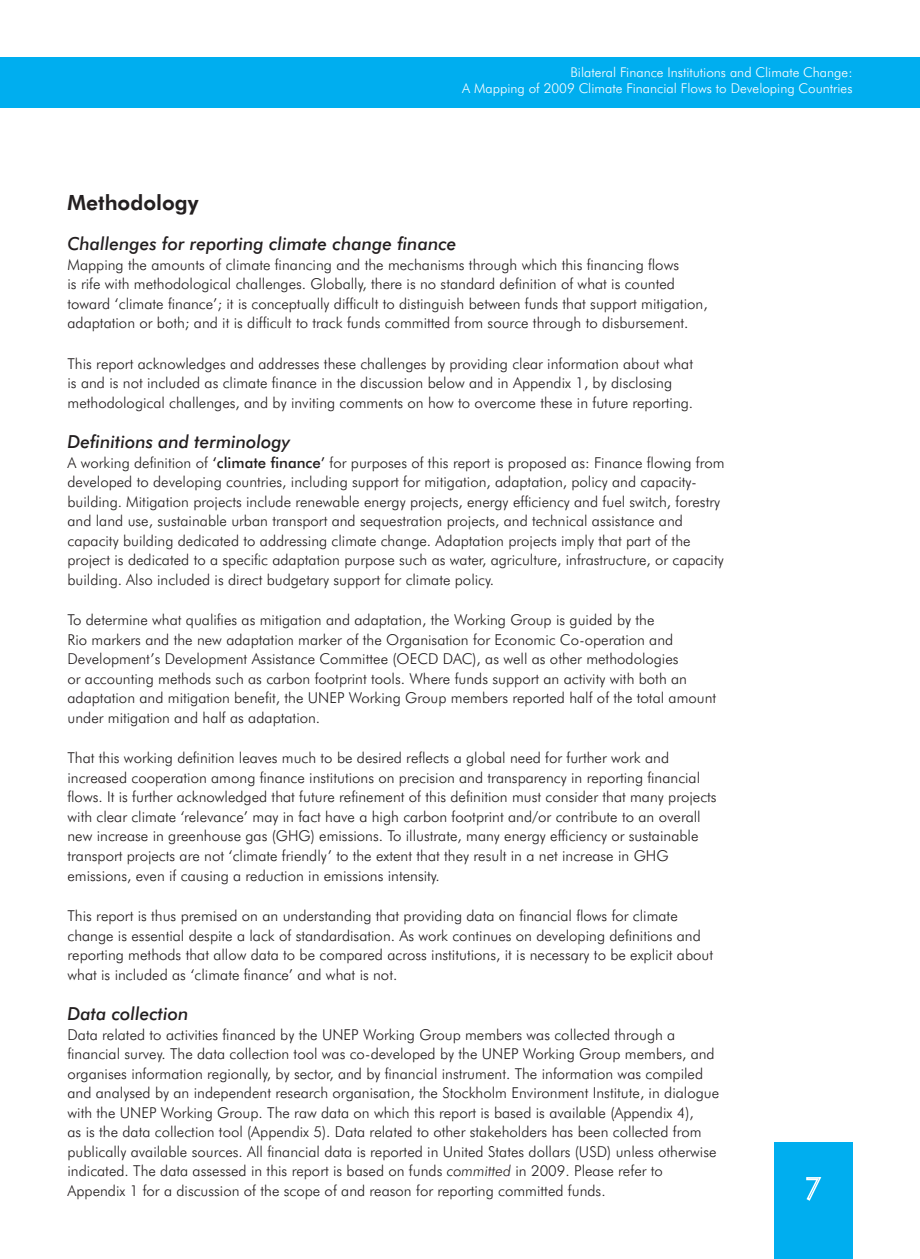
<style>
.page{position:relative;width:920px;height:1259px;background:#fff}
.page>*{position:absolute;margin:0;border:0;box-sizing:border-box;transform-origin:0 0}
.t1{font:800 21px "Futura BT";color:#231f20}
.t2{font:italic 500 18px "Futura BT";color:#231f20}
.t3{font:300 15px/19.5px "Futura BT";color:#231f20}
.t4{font:300 13.5px/16.2px "Futura BT";color:#fff;text-align:right}
.s1{font-weight:500}
.s2{font-style:italic}
</style>
<div class="page">
<div style="left:0;top:57px;width:14px;height:50px;background:#00aeef"></div>
<div style="left:14px;top:57px;width:906px;height:50px;background:#00aeef"></div>
<div style="left:774px;top:1142px;width:78px;height:116px;background:#00aeef"></div>
<svg style="left:806px;top:1177px;width:16px;height:24px"></svg>
<p class="t4" style="left:462px;top:64px;width:392px">Bilateral Finance Institutions and Climate Change:<br>A Mapping of 2009 Climate Financial Flows to Developing Countries</p>
<h1 class="t1" style="left:68px;top:189px;width:133px">Methodology</h1>
<p class="t2" style="left:68px;top:233px;width:390px">Challenges for reporting climate change finance</p>
<p class="t3" style="left:68px;top:254px;width:642px">Mapping the amounts of climate financing and the mechanisms through which this financing flows<br>is rife with methodological challenges. Globally, there is no standard definition of what is counted toward ‘climate finance’; it is conceptually difficult to distinguish between funds that support mitigation, adaptation or both; and it is difficult to track funds committed from source through to disbursement.</p>
<p class="t3" style="left:68px;top:353px;width:627px">This report acknowledges and addresses these challenges by providing clear information about what is and is not included as climate finance in the discussion below and in Appendix 1, by disclosing methodological challenges, and by inviting comments on how to overcome these in future reporting.</p>
<p class="t2" style="left:68px;top:431px;width:224px">Definitions and terminology</p>
<p class="t3" style="left:68px;top:452px;width:659px">A working definition of <span class="s1">‘climate finance’</span> for purposes of this report is proposed as: Finance flowing from developed to developing countries, including support for mitigation, adaptation, policy and capacity&shy;building. Mitigation projects include renewable energy projects, energy efficiency and fuel switch, forestry and land use, sustainable urban transport and sequestration projects, and technical assistance and capacity building dedicated to addressing climate change. Adaptation projects imply that part of the project is dedicated to a specific adaptation purpose such as water, agriculture, infrastructure, or capacity building. Also included is direct budgetary support for climate policy.</p>
<p class="t3" style="left:68px;top:610px;width:650px">To determine what qualifies as mitigation and adaptation, the Working Group is guided by the<br>Rio markers and the new adaptation marker of the Organisation for Economic Co-operation and Development’s Development Assistance Committee (OECD DAC), as well as other methodologies<br>or accounting methods such as carbon footprint tools. Where funds support an activity with both an adaptation and mitigation benefit, the UNEP Working Group members reported half of the total amount under mitigation and half as adaptation.</p>
<p class="t3" style="left:68px;top:748px;width:651px">That this working definition leaves much to be desired reflects a global need for further work and increased cooperation among finance institutions on precision and transparency in reporting financial flows. It is further acknowledged that future refinement of this definition must consider that many projects with clear climate ‘relevance’ may in fact have a high carbon footprint and/or contribute to an overall new increase in greenhouse gas (GHG) emissions. To illustrate, many energy efficiency or sustainable transport projects are not ‘climate friendly’ to the extent that they result in a net increase in GHG emissions, even if causing a reduction in emissions intensity.</p>
<p class="t3" style="left:68px;top:905px;width:647px">This report is thus premised on an understanding that providing data on financial flows for climate change is essential despite a lack of standardisation. As work continues on developing definitions and reporting methods that allow data to be compared across institutions, it is necessary to be explicit about what is included as ‘climate finance’ and what is not.</p>
<p class="t2" style="left:68px;top:1002px;width:122px">Data collection</p>
<p class="t3" style="left:68px;top:1024px;width:653px">Data related to activities financed by the UNEP Working Group members was collected through a financial survey. The data collection tool was co-developed by the UNEP Working Group members, and organises information regionally, by sector, and by financial instrument. The information was compiled and analysed by an independent research organisation, the Stockholm Environment Institute, in dialogue with the UNEP Working Group. The raw data on which this report is based is available (Appendix 4),<br>as is the data collection tool (Appendix 5). Data related to other stakeholders has been collected from publically available sources. All financial data is reported in United States dollars (USD) unless otherwise indicated. The data assessed in this report is based on funds <span class="s2">committed</span> in 2009. Please refer to Appendix 1 for a discussion of the scope of and reason for reporting committed funds.</p>
</div>
